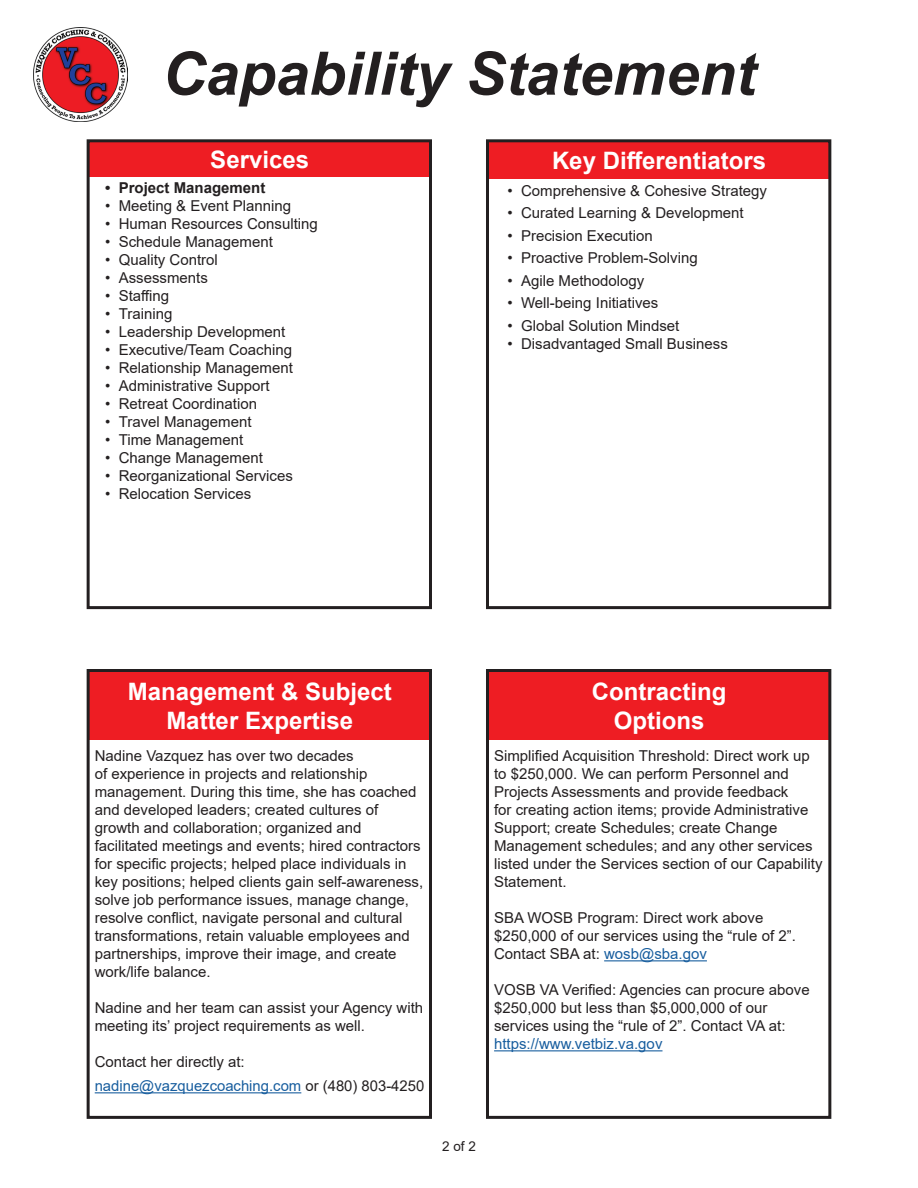
<style>
.page{position:relative;width:918px;height:1188px;background:#fff}
.page>*{position:absolute;margin:0;border:0;box-sizing:border-box;transform-origin:0 0}
.t1{font:italic 700 60px "Arial";color:#231f20}
.t2{font:700 24px "Arial";color:#fff}
.t3{font:15px/18px "Arial";color:#231f20}
.t4{font:700 15px "Arial";color:#231f20}
.t5{font:14.85px "Arial";color:#175d9e}
.t6{font:13.5px "Arial";color:#231f20}
.s1{color:#231f20}
.s2{color:#175d9e}
</style>
<div class="page">
<img style="left:33px;top:27px;width:95px;height:95px">
<div style="left:89px;top:141px;width:342px;height:36px;background:#ee1d23"></div>
<div style="left:87px;top:139px;width:345px;height:470px;border:3px solid #231f20"></div>
<div style="left:488px;top:141px;width:342px;height:38px;background:#ee1d23"></div>
<div style="left:486px;top:139px;width:345px;height:470px;border:3px solid #231f20"></div>
<div style="left:89px;top:671px;width:342px;height:69px;background:#ee1d23"></div>
<div style="left:87px;top:669px;width:345px;height:450px;border:3px solid #231f20"></div>
<hr style="left:95px;top:1092px;width:206px;height:1px;background:#175d9e">
<div style="left:488px;top:671px;width:342px;height:69px;background:#ee1d23"></div>
<div style="left:486px;top:669px;width:345px;height:450px;border:3px solid #231f20"></div>
<hr style="left:604px;top:960px;width:103px;height:1px;background:#175d9e">
<hr style="left:494px;top:1050px;width:169px;height:1px;background:#175d9e">
<p class="t1" style="left:162px;top:34px;width:595px">Capability Statement</p>
<p class="t2" style="left:210px;top:142px;width:100px">Services</p>
<p class="t4" style="left:105px;top:178px;width:162px">• Project Management</p>
<p class="t3" style="left:105px;top:197px;width:188px">• Meeting &amp; Event Planning</p>
<p class="t3" style="left:105px;top:215px;width:214px">• Human Resources Consulting</p>
<p class="t3" style="left:105px;top:233px;width:169px">• Schedule Management</p>
<p class="t3" style="left:105px;top:251px;width:114px">• Quality Control</p>
<p class="t3" style="left:105px;top:269px;width:104px">• Assessments</p>
<p class="t3" style="left:105px;top:287px;width:65px">• Staffing</p>
<p class="t3" style="left:105px;top:305px;width:69px">• Training</p>
<p class="t3" style="left:105px;top:323px;width:182px">• Leadership Development</p>
<p class="t3" style="left:105px;top:341px;width:188px">• Executive/Team Coaching</p>
<p class="t3" style="left:105px;top:359px;width:189px">• Relationship Management</p>
<p class="t3" style="left:105px;top:377px;width:166px">• Administrative Support</p>
<p class="t3" style="left:105px;top:395px;width:153px">• Retreat Coordination</p>
<p class="t3" style="left:105px;top:413px;width:148px">• Travel Management</p>
<p class="t3" style="left:105px;top:431px;width:139px">• Time Management</p>
<p class="t3" style="left:105px;top:449px;width:159px">• Change Management</p>
<p class="t3" style="left:105px;top:467px;width:189px">• Reorganizational Services</p>
<p class="t3" style="left:105px;top:485px;width:148px">• Relocation Services</p>
<p class="t2" style="left:552px;top:143px;width:216px">Key Differentiators</p>
<p class="t3" style="left:508px;top:181px;width:261px">• Comprehensive &amp; Cohesive Strategy</p>
<p class="t3" style="left:508px;top:204px;width:238px">• Curated Learning &amp; Development</p>
<p class="t3" style="left:508px;top:226px;width:147px">• Precision Execution</p>
<p class="t3" style="left:508px;top:249px;width:192px">• Proactive Problem-Solving</p>
<p class="t3" style="left:508px;top:271px;width:138px">• Agile Methodology</p>
<p class="t3" style="left:508px;top:294px;width:152px">• Well-being Initiatives</p>
<p class="t3" style="left:508px;top:316px;width:173px">• Global Solution Mindset</p>
<p class="t3" style="left:508px;top:334px;width:222px">• Disadvantaged Small Business</p>
<p class="t2" style="left:128px;top:674px;width:266px">Management &amp; Subject</p>
<p class="t2" style="left:166px;top:703px;width:188px">Matter Expertise</p>
<p class="t3" style="left:95px;top:747px;width:330px">Nadine Vazquez has over two decades<br>of experience in projects and relationship management. During this time, she has coached and developed leaders; created cultures of growth and collaboration; organized and facilitated meetings and events; hired contractors for specific projects; helped place individuals in key positions; helped clients gain self-awareness, solve job performance issues, manage change, resolve conflict, navigate personal and cultural transformations, retain valuable employees and partnerships, improve their image, and create work/life balance.</p>
<p class="t3" style="left:95px;top:999px;width:330px">Nadine and her team can assist your Agency with meeting its’ project requirements as well.</p>
<p class="t3" style="left:95px;top:1053px;width:152px">Contact her directly at:</p>
<p class="t5" style="left:95px;top:1076px;width:331px">nadine@vazquezcoaching.com <span class="s1">or (480) 803-4250</span></p>
<p class="t6" style="left:442px;top:1137px;width:35px">2 of 2</p>
<p class="t2" style="left:592px;top:674px;width:136px">Contracting</p>
<p class="t2" style="left:614px;top:703px;width:92px">Options</p>
<p class="t3" style="left:494px;top:747px;width:330px">Simplified Acquisition Threshold: Direct work up to $250,000. We can perform Personnel and Projects Assessments and provide feedback<br>for creating action items; provide Administrative Support; create Schedules; create Change Management schedules; and any other services listed under the Services section of our Capability Statement.</p>
<p class="t3" style="left:494px;top:909px;width:303px">SBA WOSB Program: Direct work above $250,000 of our services using the “rule of 2”.<br>Contact SBA at: <span class="s2">wosb@sba.gov</span></p>
<p class="t3" style="left:494px;top:981px;width:317px">VOSB VA Verified: Agencies can procure above $250,000 but less than $5,000,000 of our services using the “rule of 2”. Contact VA at: <span class="s2">https://www.vetbiz.va.gov</span></p>
</div>
